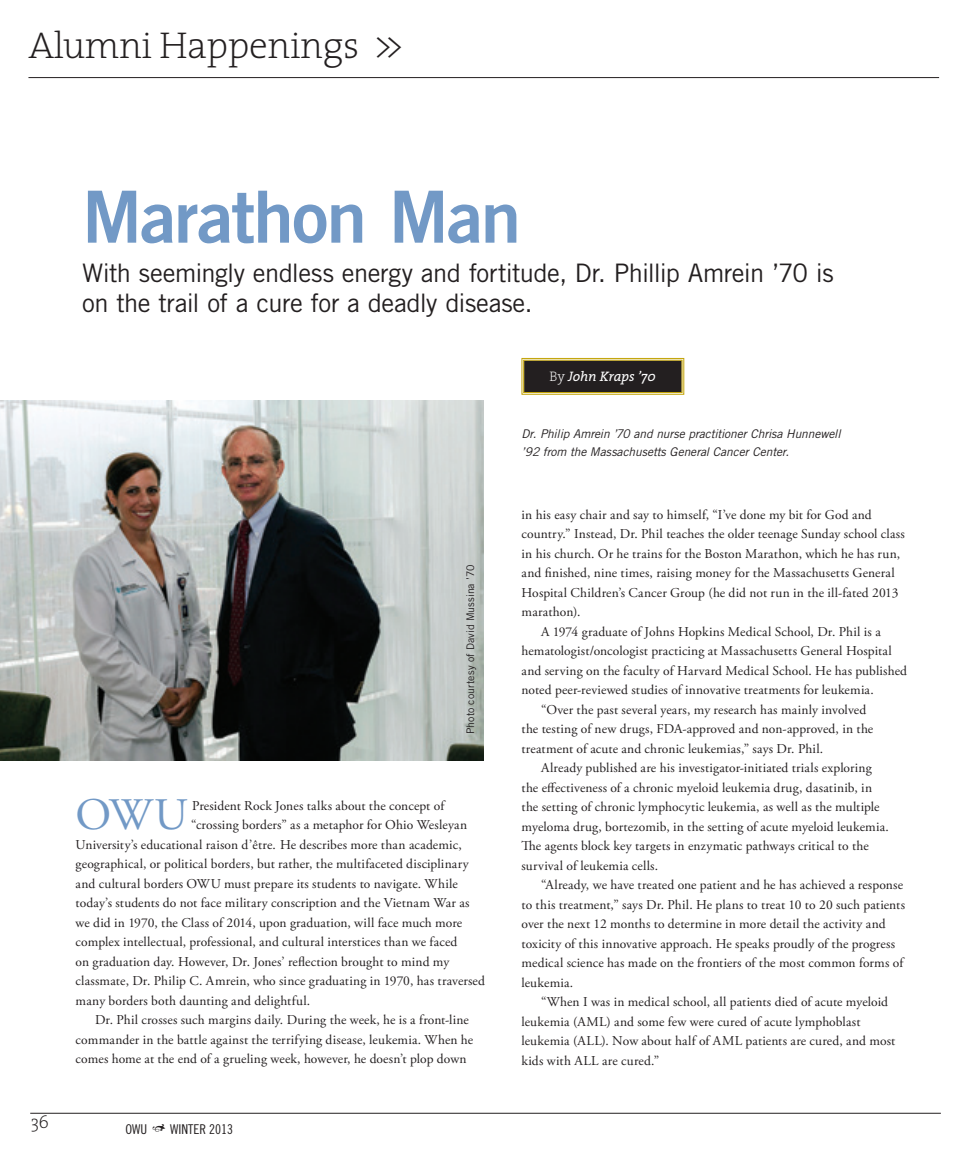
<style>
.page{position:relative;width:972px;height:1161px;background:#fff}
.page>*{position:absolute;margin:0;border:0;box-sizing:border-box;transform-origin:0 0}
.t1{font:72px "Trade Gothic LT Std Bd 2";color:#7299c6}
.t2{font:45px "Adobe Garamond Pro";color:#7299c6}
.t3{font:200 37.5px "The Serif 2";letter-spacing:-.01em;color:#231f20}
.t4{font:25.5px/30px "Trade Gothic LT Std";letter-spacing:-.025em;color:#231f20}
.t5{font:200 18px "The Serif 2";color:#231f20}
.t6{font:italic 13.8px "The Serif 5";letter-spacing:-.01em;color:#fff}
.t7{font:13.5px "Adobe Garamond Pro";color:#231f20}
.t8{font:13.5px "Adobe Garamond Pro";letter-spacing:-.03em;color:#231f20}
.t9{font:13.5px "Adobe Garamond Pro";letter-spacing:.025em;color:#231f20}
.t10{font:13.5px "Trade Gothic LT Std Cn 18";color:#231f20}
.t11{font:italic 12px/18px "Trade Gothic LT Std";letter-spacing:-.005em;color:#231f20}
.t12{font:10.5px "Trade Gothic LT Std";letter-spacing:.005em;color:#231f20}
.s1{font-family:"The Serif 2";font-weight:200;font-style:normal}
</style>
<div class="page">
<hr style="left:30px;top:1113px;width:911px;height:1px;background:#231f20">
<hr style="left:28px;top:77px;width:911px;height:1px;background:#231f20">
<img style="left:0;top:400px;width:484px;height:360px">
<svg style="left:521px;top:358px;width:164px;height:37px;background:#3e382c"></svg>
<div style="left:523px;top:360px;width:160px;height:33px;border:1px solid #c2a205"></div>
<h3 class="t3" style="left:28px;top:14px;width:377px">Alumni Happenings &gt;&gt;</h3>
<h1 class="t1" style="left:82px;top:172px;width:440px">Marathon Man</h1>
<h3 class="t4" style="left:82px;top:257px;width:753px">With seemingly endless energy and fortitude, Dr. Phillip Amrein ’70 is on the trail of a cure for a deadly disease.</h3>
<p class="t6" style="left:549px;top:365px;width:108px"><span class="s1">By</span> John Kraps ’70</p>
<h3 class="t5" style="left:31px;top:1107px;width:20px">36</h3>
<p class="t12" style="left:464px;top:734px;width:171px;rotate:-90deg">Photo courtesy of David Mussina ’70</p>
<h2 class="t2" style="left:76px;top:788px;width:114px">OWU</h2>
<p class="t7" style="left:192px;top:797px;width:255px">President Rock Jones talks about the concept of</p>
<p class="t7" style="left:191px;top:817px;width:277px">“crossing borders” as a metaphor for Ohio Wesleyan</p>
<p class="t7" style="left:76px;top:836px;width:388px">University’s educational raison d’être. He describes more than academic,</p>
<p class="t7" style="left:76px;top:856px;width:395px">geographical, or political borders, but rather, the multifaceted disciplinary</p>
<p class="t7" style="left:76px;top:875px;width:384px">and cultural borders OWU must prepare its students to navigate. While</p>
<p class="t7" style="left:76px;top:895px;width:396px">today’s students do not face military conscription and the Vietnam War as</p>
<p class="t8" style="left:76px;top:914px;width:388px">we did in 1970, the Class of 2014, upon graduation, will face much more</p>
<p class="t7" style="left:76px;top:934px;width:383px">complex intellectual, professional, and cultural interstices than we faced</p>
<p class="t7" style="left:76px;top:953px;width:375px">on graduation day. However, Dr. Jones’ reflection brought to mind my</p>
<p class="t7" style="left:76px;top:973px;width:411px">classmate, Dr. Philip C. Amrein, who since graduating in 1970, has traversed</p>
<p class="t7" style="left:76px;top:992px;width:236px">many borders both daunting and delightful.</p>
<p class="t7" style="left:95px;top:1012px;width:375px">Dr. Phil crosses such margins daily. During the week, he is a front-line</p>
<p class="t7" style="left:76px;top:1031px;width:399px">commander in the battle against the terrifying disease, leukemia. When he</p>
<p class="t7" style="left:76px;top:1051px;width:393px">comes home at the end of a grueling week, however, he doesn’t plop down</p>
<p class="t10" style="left:125px;top:1121px;width:23px">OWU</p>
<p class="t10" style="left:170px;top:1121px;width:7px">WINTER</p>
<p class="t10" style="left:209px;top:1121px;width:25px">2013</p>
<p class="t11" style="left:522px;top:425px;width:321px">Dr. Philip Amrein ’70 and nurse practitioner Chrisa Hunnewell ’92 from the Massachusetts General Cancer Center.</p>
<p class="t7" style="left:522px;top:507px;width:352px">in his easy chair and say to himself, “I’ve done my bit for God and</p>
<p class="t7" style="left:522px;top:526px;width:385px">country.” Instead, Dr. Phil teaches the older teenage Sunday school class</p>
<p class="t7" style="left:522px;top:546px;width:380px">in his church. Or he trains for the Boston Marathon, which he has run,</p>
<p class="t7" style="left:522px;top:565px;width:375px">and finished, nine times, raising money for the Massachusetts General</p>
<p class="t7" style="left:522px;top:585px;width:378px">Hospital Children’s Cancer Group (he did not run in the ill-fated 2013</p>
<p class="t7" style="left:522px;top:604px;width:60px">marathon).</p>
<p class="t7" style="left:541px;top:624px;width:341px">A 1974 graduate of Johns Hopkins Medical School, Dr. Phil is a</p>
<p class="t7" style="left:522px;top:643px;width:372px">hematologist/oncologist practicing at Massachusetts General Hospital</p>
<p class="t7" style="left:522px;top:663px;width:387px">and serving on the faculty of Harvard Medical School. He has published</p>
<p class="t7" style="left:522px;top:682px;width:354px">noted peer-reviewed studies of innovative treatments for leukemia.</p>
<p class="t7" style="left:541px;top:702px;width:327px">“Over the past several years, my research has mainly involved</p>
<p class="t7" style="left:522px;top:721px;width:353px">the testing of new drugs, FDA-approved and non-approved, in the</p>
<p class="t7" style="left:522px;top:740px;width:303px">treatment of acute and chronic leukemias,” says Dr. Phil.</p>
<p class="t7" style="left:541px;top:760px;width:332px">Already published are his investigator-initiated trials exploring</p>
<p class="t7" style="left:522px;top:779px;width:352px">the effectiveness of a chronic myeloid leukemia drug, dasatinib, in</p>
<p class="t7" style="left:522px;top:799px;width:360px">the setting of chronic lymphocytic leukemia, as well as the multiple</p>
<p class="t7" style="left:522px;top:818px;width:369px">myeloma drug, bortezomib, in the setting of acute myeloid leukemia.</p>
<p class="t7" style="left:522px;top:838px;width:349px">The agents block key targets in enzymatic pathways critical to the</p>
<p class="t7" style="left:522px;top:857px;width:138px">survival of leukemia cells.</p>
<p class="t7" style="left:541px;top:877px;width:364px">“Already, we have treated one patient and he has achieved a response</p>
<p class="t7" style="left:522px;top:896px;width:385px">to this treatment,” says Dr. Phil. He plans to treat 10 to 20 such patients</p>
<p class="t7" style="left:522px;top:916px;width:366px">over the next 12 months to determine in more detail the activity and</p>
<p class="t7" style="left:522px;top:935px;width:375px">toxicity of this innovative approach. He speaks proudly of the progress</p>
<p class="t7" style="left:522px;top:955px;width:385px">medical science has made on the frontiers of the most common forms of</p>
<p class="t7" style="left:522px;top:974px;width:53px">leukemia.</p>
<p class="t7" style="left:541px;top:994px;width:349px">“When I was in medical school, all patients died of acute myeloid</p>
<p class="t7" style="left:522px;top:1013px;width:341px">leukemia (AML) and some few were cured of acute lymphoblast</p>
<p class="t9" style="left:522px;top:1033px;width:375px">leukemia (ALL). Now about half of AML patients are cured, and most</p>
<p class="t7" style="left:522px;top:1052px;width:139px">kids with ALL are cured.”</p>
</div>
